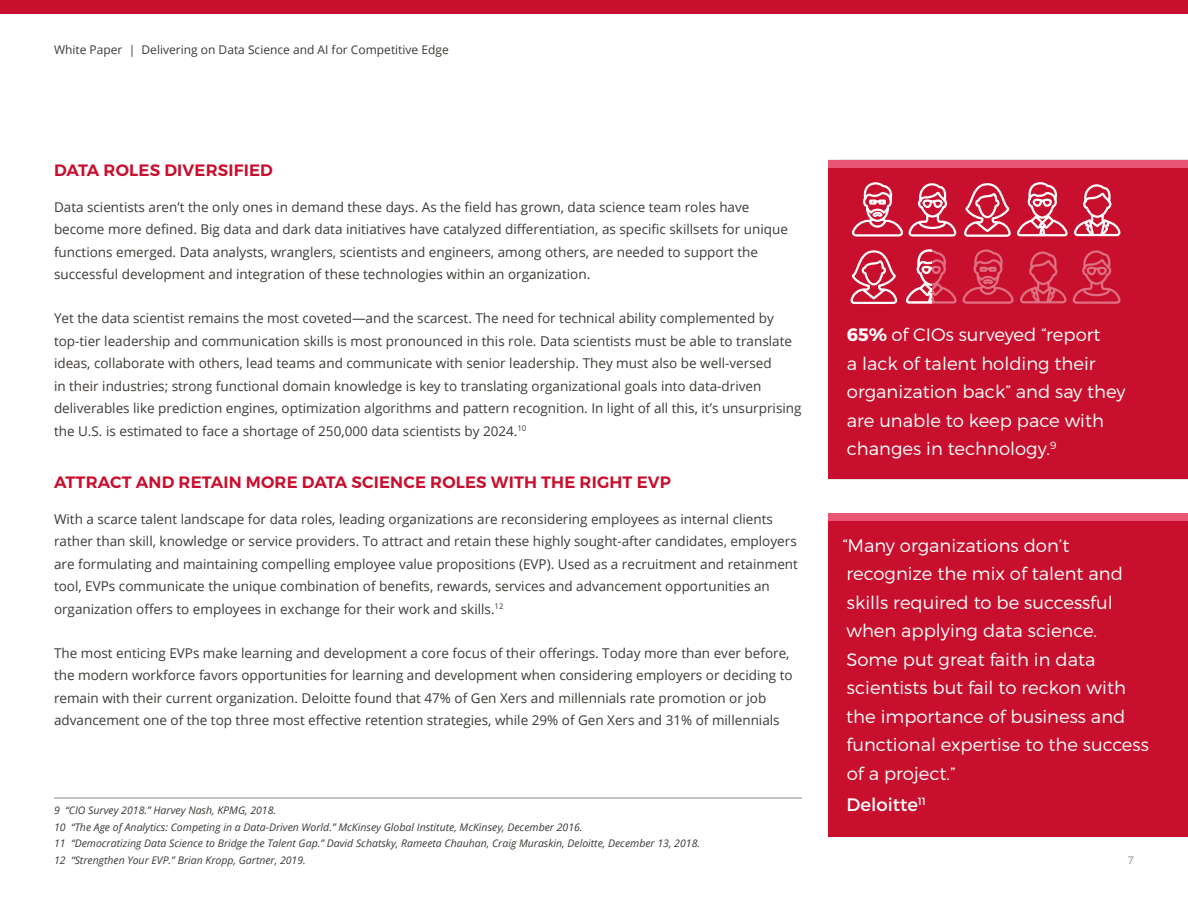
<style>
.page{position:relative;width:1188px;height:918px;background:#fff}
.page>*{position:absolute;margin:0;border:0;box-sizing:border-box;transform-origin:0 0}
.t1{font:300 18px/28.5px "Montserrat";color:#fff}
.t2{font:18px "Montserrat";color:#fff}
.t3{font:600 16.5px "Montserrat";letter-spacing:.01em;color:#c8102e}
.t4{font:13.5px/22.5px "Open Sans";color:#3d3935}
.t5{font:12px "Open Sans";color:#3d3935}
.t6{font:italic 10.5px/16.5px "Open Sans";color:#3d3935}
.t7{font:10.5px "Open Sans";color:#8a8a8a}
.s1{font-weight:700}
</style>
<div class="page">
<hr style="left:54px;top:798px;width:748px;height:1px;background:#8a8a8a">
<div style="left:829px;top:161px;width:359px;height:318px;background:#c8102e"></div>
<div style="left:829px;top:160px;width:359px;height:7px;background:#e85673"></div>
<svg style="left:849px;top:167px;width:273px;height:137px"></svg>
<div style="left:829px;top:514px;width:359px;height:323px;background:#c8102e"></div>
<div style="left:829px;top:513px;width:359px;height:7px;background:#e85673"></div>
<div style="left:0;top:0;width:1188px;height:14px;background:#c8102e"></div>
<p class="t5" style="left:54px;top:41px;width:396px">White Paper | Delivering on Data Science and AI for Competitive Edge</p>
<p class="t3" style="left:54px;top:160px;width:220px">DATA ROLES DIVERSIFIED</p>
<p class="t4" style="left:54px;top:195px;width:735px">Data scientists aren’t the only ones in demand these days. As the field has grown, data science team roles have become more defined. Big data and dark data initiatives have catalyzed differentiation, as specific skillsets for unique functions emerged. Data analysts, wranglers, scientists and engineers, among others, are needed to support the successful development and integration of these technologies within an organization.<sup>9</sup></p>
<p class="t4" style="left:54px;top:307px;width:749px">Yet the data scientist remains the most coveted—and the scarcest. The need for technical ability complemented by top-tier leadership and communication skills is most pronounced in this role. Data scientists must be able to translate ideas, collaborate with others, lead teams and communicate with senior leadership. They must also be well-versed<br>in their industries; strong functional domain knowledge is key to translating organizational goals into data-driven deliverables like prediction engines, optimization algorithms and pattern recognition. In light of all this, it’s unsurprising the U.S. is estimated to face a shortage of 250,000 data scientists by 2024.<sup>10</sup><sup>11</sup></p>
<p class="t3" style="left:54px;top:471px;width:618px">ATTRACT AND RETAIN MORE DATA SCIENCE ROLES WITH THE RIGHT EVP</p>
<p class="t4" style="left:54px;top:507px;width:745px">With a scarce talent landscape for data roles, leading organizations are reconsidering employees as internal clients rather than skill, knowledge or service providers. To attract and retain these highly sought-after candidates, employers are formulating and maintaining compelling employee value propositions (EVP). Used as a recruitment and retainment tool, EVPs communicate the unique combination of benefits, rewards, services and advancement opportunities an organization offers to employees in exchange for their work and skills.<sup>12</sup></p>
<p class="t4" style="left:54px;top:641px;width:740px">The most enticing EVPs make learning and development a core focus of their offerings. Today more than ever before, the modern workforce favors opportunities for learning and development when considering employers or deciding to remain with their current organization. Deloitte found that 47% of Gen Xers and millennials rate promotion or job advancement one of the top three most effective retention strategies, while 29% of Gen Xers and 31% of millennials</p>
<p class="t6" style="left:54px;top:802px;width:648px">9 “CIO Survey 2018.” Harvey Nash, KPMG, 2018.<br>10 “The Age of Analytics: Competing in a Data-Driven World.” McKinsey Global Institute, McKinsey, December 2016.<br>11 “Democratizing Data Science to Bridge the Talent Gap.” David Schatsky, Rameeta Chauhan, Craig Muraskin, Deloitte, December 13, 2018.<br>12 “Strengthen Your EVP.” Brian Kropp, Gartner, 2019.</p>
<h1 class="t1" style="left:847px;top:320px;width:280px"><span class="s1">65%</span> of CIOs surveyed “report<br>a lack of talent holding their organization back” and say they are unable to keep pace with changes in technology.<sup>9</sup></h1>
<p class="t1" style="left:843px;top:531px;width:308px">“Many organizations don’t recognize the mix of talent and skills required to be successful when applying data science.<br>Some put great faith in data scientists but fail to reckon with the importance of business and functional expertise to the success of a project.”</p>
<h1 class="t2" style="left:847px;top:793px;width:81px">Deloitte<sup>11</sup></h1>
<p class="t7" style="left:1128px;top:853px;width:8px">7</p>
</div>
